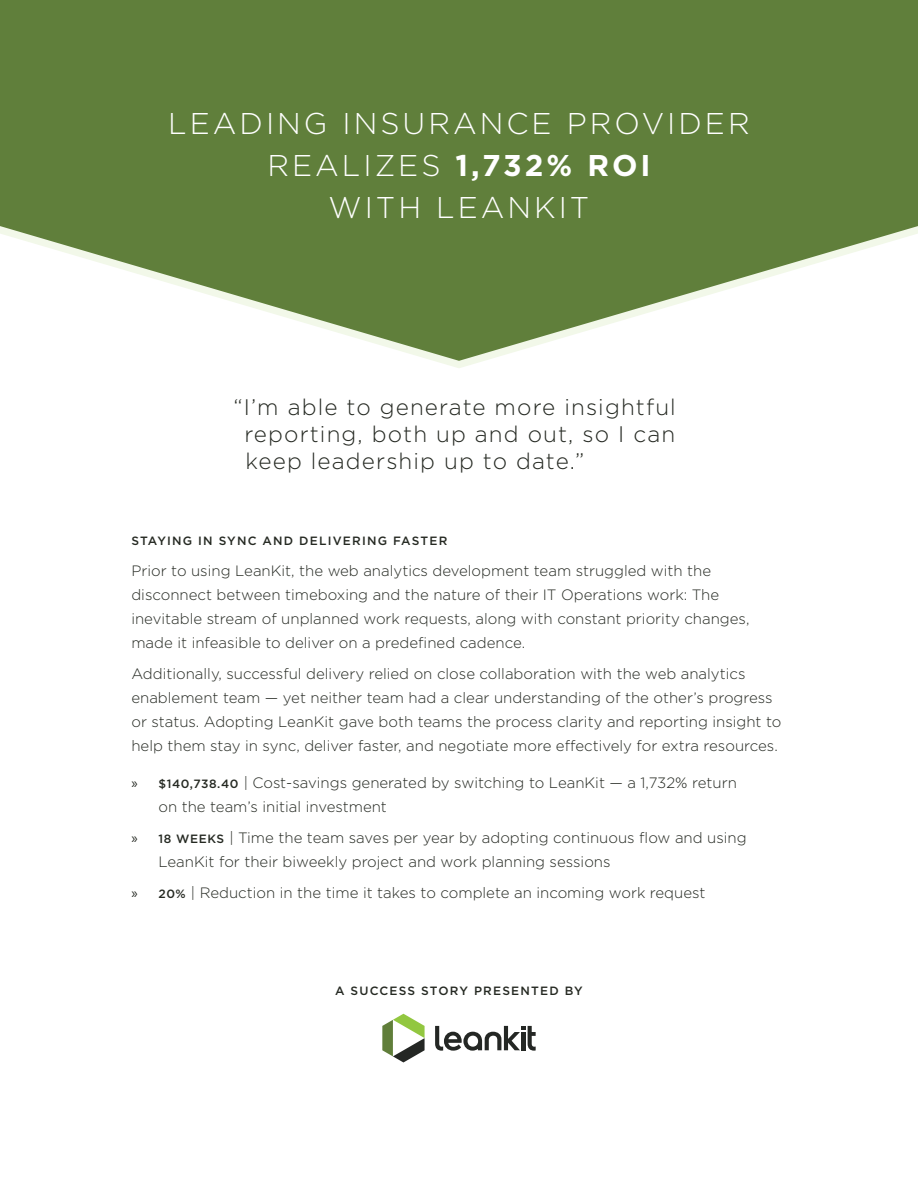
<style>
.page{position:relative;width:918px;height:1188px;background:#fff}
.page>*{position:absolute;margin:0;border:0;box-sizing:border-box;transform-origin:0 0}
.t1{font:300 30px/42px "Gotham HTF";letter-spacing:.1em;color:#fff;text-align:center}
.t2{font:300 22.5px/27px "Gotham HTF";letter-spacing:.05em;color:#252922;text-align:justify}
.t3{font:300 15px/24px "Gotham HTF";color:#252922}
.t4{font:500 12px "Gotham HTF";letter-spacing:.1em;color:#252922}
.s1{font-weight:700}
.s2{font-family:"Myriad Pro";font-weight:400}
.s3{font-weight:500;font-size:12px}
</style>
<div class="page">
<svg style="left:0;top:0;width:918px;height:361px;fill:#607f3b"></svg>
<svg style="left:435px;top:1026px;width:101px;height:25px"></svg>
<svg style="left:382px;top:1014px;width:43px;height:48px"></svg>
<h1 class="t1" style="left:168px;top:102px;width:583px">LEADING INSURANCE PROVIDER<br>REALIZES <span class="s1">1,732% ROI<br></span>WITH LEANKIT</h1>
<h2 class="t2" style="left:244px;top:394px;width:433px;text-indent:-11px">“I’m able to generate more insightful reporting, both up and out, so I can keep leadership up to date.”</h2>
<p class="t4" style="left:131px;top:534px;width:318px">STAYING IN SYNC AND DELIVERING FASTER</p>
<p class="t3" style="left:131px;top:559px;width:620px">Prior to using LeanKit, the web analytics development team struggled with the disconnect between timeboxing and the nature of their IT Operations work: The inevitable stream of unplanned work requests, along with constant priority changes, made it infeasible to deliver on a predefined cadence.</p>
<p class="t3" style="left:131px;top:662px;width:652px">Additionally, successful delivery relied on close collaboration with the web analytics enablement team — yet neither team had a clear understanding of the other’s progress or status. Adopting LeanKit gave both teams the process clarity and reporting insight to help them stay in sync, deliver faster, and negotiate more effectively for extra resources.</p>
<p class="t3" style="left:158px;top:771px;width:580px;text-indent:-27px"><span class="s2">»</span> <span class="s3">$140,738.40</span> | Cost-savings generated by switching to LeanKit — a 1,732% return on the team’s initial investment</p>
<p class="t3" style="left:158px;top:826px;width:590px;text-indent:-27px"><span class="s2">»</span> <span class="s3">18 WEEKS</span> | Time the team saves per year by adopting continuous flow and using<br>LeanKit for their biweekly project and work planning sessions</p>
<p class="t3" style="left:131px;top:881px;width:576px"><span class="s2">»</span> <span class="s3">20%</span> | Reduction in the time it takes to complete an incoming work request</p>
<p class="t4" style="left:335px;top:984px;width:249px">A SUCCESS STORY PRESENTED BY</p>
</div>
